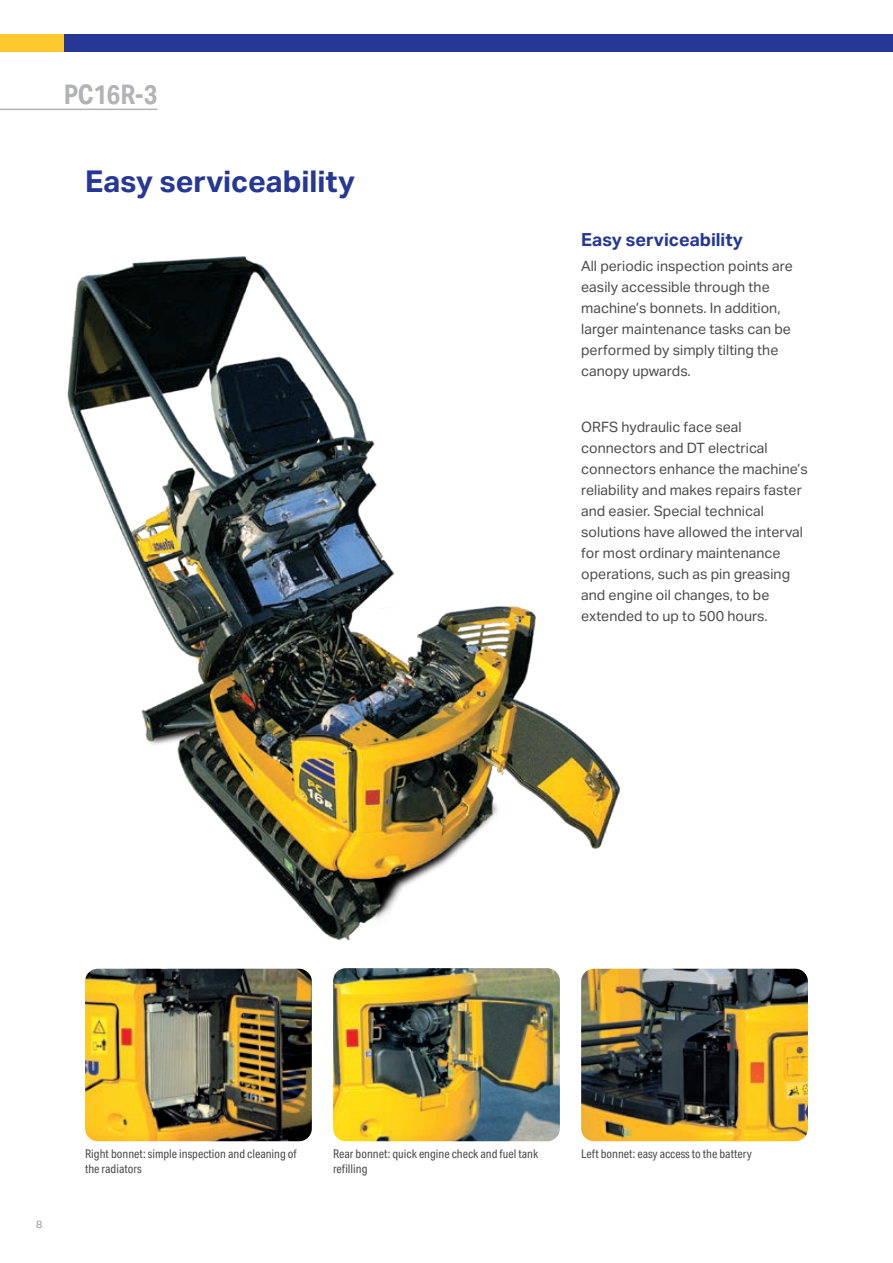
<style>
.page{position:relative;width:893px;height:1263px;background:#fff}
.page>*{position:absolute;margin:0;border:0;box-sizing:border-box;transform-origin:0 0}
.t1{font:700 30px "Aktiv Grotesk";color:#263895}
.t2{font:700 27px "Aktiv Grotesk Cd";color:#b2b3b7}
.t3{font:700 18px "Aktiv Grotesk";color:#263895}
.t4{font:14.25px/21px "Aktiv Grotesk";color:#4b4c4d}
.t5{font:12px/15px "Aktiv Grotesk Cd";color:#4b4c4d}
.t6{font:10.5px "Aktiv Grotesk";color:#939598}
</style>
<div class="page">
<img style="left:333px;top:969px;width:227px;height:172px">
<img style="left:85px;top:969px;width:227px;height:172px">
<img style="left:581px;top:969px;width:227px;height:172px">
<img style="left:67px;top:256px;width:560px;height:713px">
<hr style="left:0;top:109px;width:157px;height:1px;background:#b2b3b7">
<div style="left:0;top:34px;width:143px;height:17px;background:#fec92d"></div>
<div style="left:64px;top:34px;width:829px;height:17px;background:#263895"></div>
<h2 class="t2" style="left:64px;top:79px;width:95px">PC16R-3</h2>
<h1 class="t1" style="left:85px;top:164px;width:272px">Easy serviceability</h1>
<p class="t3" style="left:581px;top:229px;width:164px">Easy serviceability</p>
<p class="t4" style="left:581px;top:256px;width:213px">All periodic inspection points are easily accessible through the machine’s bonnets. In addition, larger maintenance tasks can be performed by simply tilting the canopy upwards.</p>
<p class="t4" style="left:581px;top:416px;width:228px">ORFS hydraulic face seal connectors and DT electrical connectors enhance the machine’s reliability and makes repairs faster and easier. Special technical solutions have allowed the interval for most ordinary maintenance operations, such as pin greasing and engine oil changes, to be extended to up to 500 hours.</p>
<p class="t6" style="left:36px;top:1218px;width:8px">8</p>
<p class="t5" style="left:85px;top:1147px;width:213px">Right bonnet: simple inspection and cleaning of the radiators</p>
<p class="t5" style="left:333px;top:1147px;width:207px">Rear bonnet: quick engine check and fuel tank refilling</p>
<p class="t5" style="left:581px;top:1147px;width:172px">Left bonnet: easy access to the battery</p>
</div>
